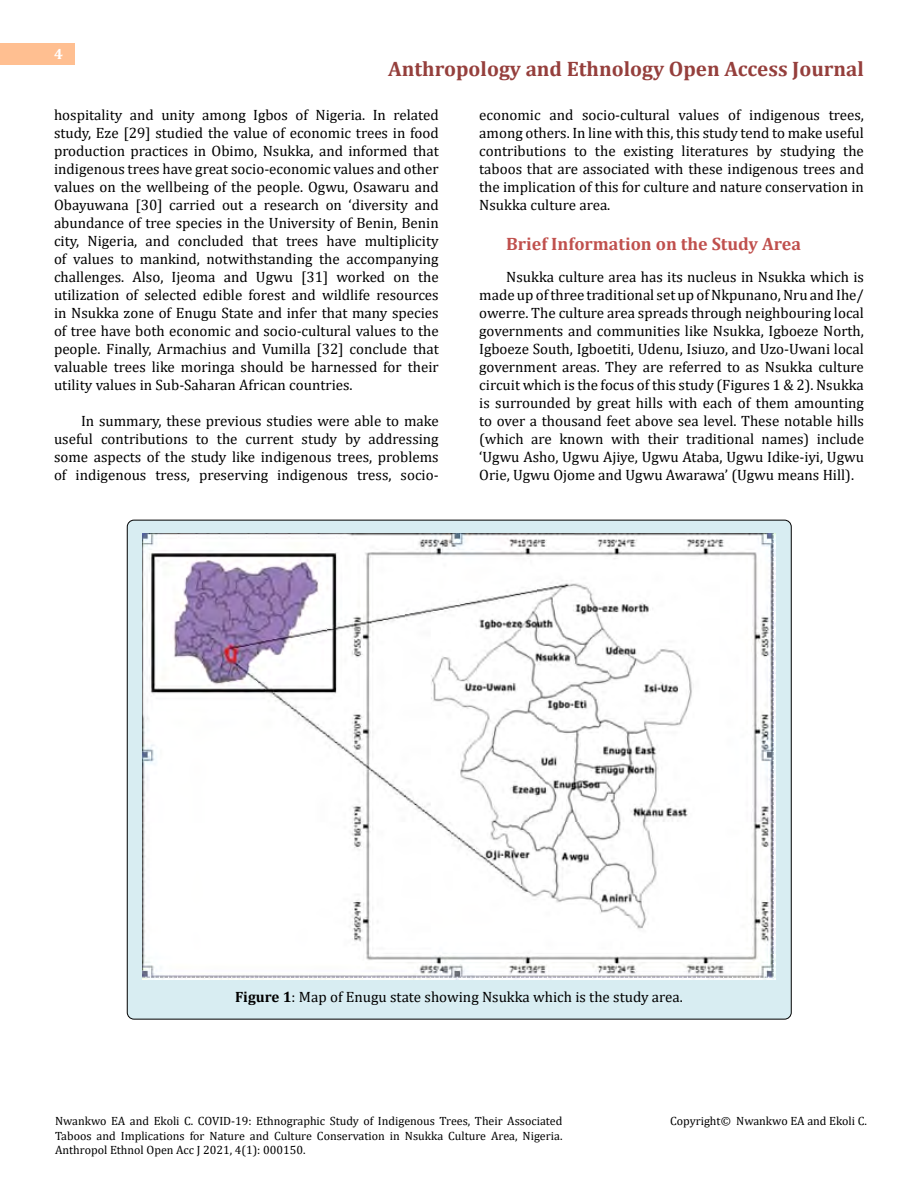
<style>
.page{position:relative;width:918px;height:1188px;background:#fff}
.page>*{position:absolute;margin:0;border:0;box-sizing:border-box;transform-origin:0 0}
.t1{font:700 21px "Cambria";color:#953f3c}
.t2{font:700 18px "Cambria";color:#c0504d}
.t3{font:15px/18px "Cambria";color:#000;text-align:justify}
.t4{font:700 15px "Cambria";color:#fff}
.t5{font:12px/14.4px "Cambria";color:#000;text-align:justify}
.s1{font-weight:700}
</style>
<div class="page">
<div style="left:0;top:43px;width:75px;height:21px;background:#ffbf91"></div>
<div style="left:127px;top:520px;width:664px;height:499px;background:#d8edf2;border-radius:7px"></div>
<img style="left:143px;top:534px;width:632px;height:445px">
<p class="t4" style="left:54px;top:44px;width:10px">4</p>
<h1 class="t1" style="left:388px;top:54px;width:477px">Anthropology and Ethnology Open Access Journal</h1>
<p class="t3" style="left:54px;top:105px;width:386px">hospitality and unity among Igbos of Nigeria. In related study, Eze [29] studied the value of economic trees in food production practices in Obimo, Nsukka, and informed that indigenous trees have great socio-economic values and other values on the wellbeing of the people. Ogwu, Osawaru and Obayuwana [30] carried out a research on ‘diversity and abundance of tree species in the University of Benin, Benin city, Nigeria, and concluded that trees have multiplicity of values to mankind, notwithstanding the accompanying challenges. Also, Ijeoma and Ugwu [31] worked on the utilization of selected edible forest and wildlife resources in Nsukka zone of Enugu State and infer that many species of tree have both economic and socio-cultural values to the people. Finally, Armachius and Vumilla [32] conclude that valuable trees like moringa should be harnessed for their utility values in Sub-Saharan African countries.</p>
<p class="t3" style="left:54px;top:411px;width:386px;text-indent:27px">In summary, these previous studies were able to make useful contributions to the current study by addressing some aspects of the study like indigenous trees, problems of indigenous tress, preserving indigenous tress, socio-</p>
<p class="t3" style="left:479px;top:105px;width:386px">economic and socio-cultural values of indigenous trees, among others. In line with this, this study tend to make useful contributions to the existing literatures by studying the taboos that are associated with these indigenous trees and the implication of this for culture and nature conservation in Nsukka culture area.</p>
<p class="t2" style="left:506px;top:231px;width:296px">Brief Information on the Study Area</p>
<p class="t3" style="left:479px;top:267px;width:386px;text-indent:27px">Nsukka culture area has its nucleus in Nsukka which is made up of three traditional set up of Nkpunano, Nru and Ihe/ owerre. The culture area spreads through neighbouring local governments and communities like Nsukka, Igboeze North, Igboeze South, Igboetiti, Udenu, Isiuzo, and Uzo-Uwani local government areas. They are referred to as Nsukka culture circuit which is the focus of this study (Figures 1 &amp; 2). Nsukka is surrounded by great hills with each of them amounting to over a thousand feet above sea level. These notable hills (which are known with their traditional names) include ‘Ugwu Asho, Ugwu Ajiye, Ugwu Ataba, Ugwu Idike-iyi, Ugwu Orie, Ugwu Ojome and Ugwu Awarawa’ (Ugwu means Hill).</p>
<p class="t3" style="left:235px;top:987px;width:449px"><span class="s1">Figure 1</span>: Map of Enugu state showing Nsukka which is the study area.</p>
<p class="t5" style="left:55px;top:1114px;width:509px">Nwankwo EA and Ekoli C. COVID-19: Ethnographic Study of Indigenous Trees, Their Associated Taboos and Implications for Nature and Culture Conservation in Nsukka Culture Area, Nigeria.<br>Anthropol Ethnol Open Acc J 2021, 4(1): 000150.</p>
<p class="t5" style="left:670px;top:1114px;width:198px">Copyright© Nwankwo EA and Ekoli C.</p>
</div>
